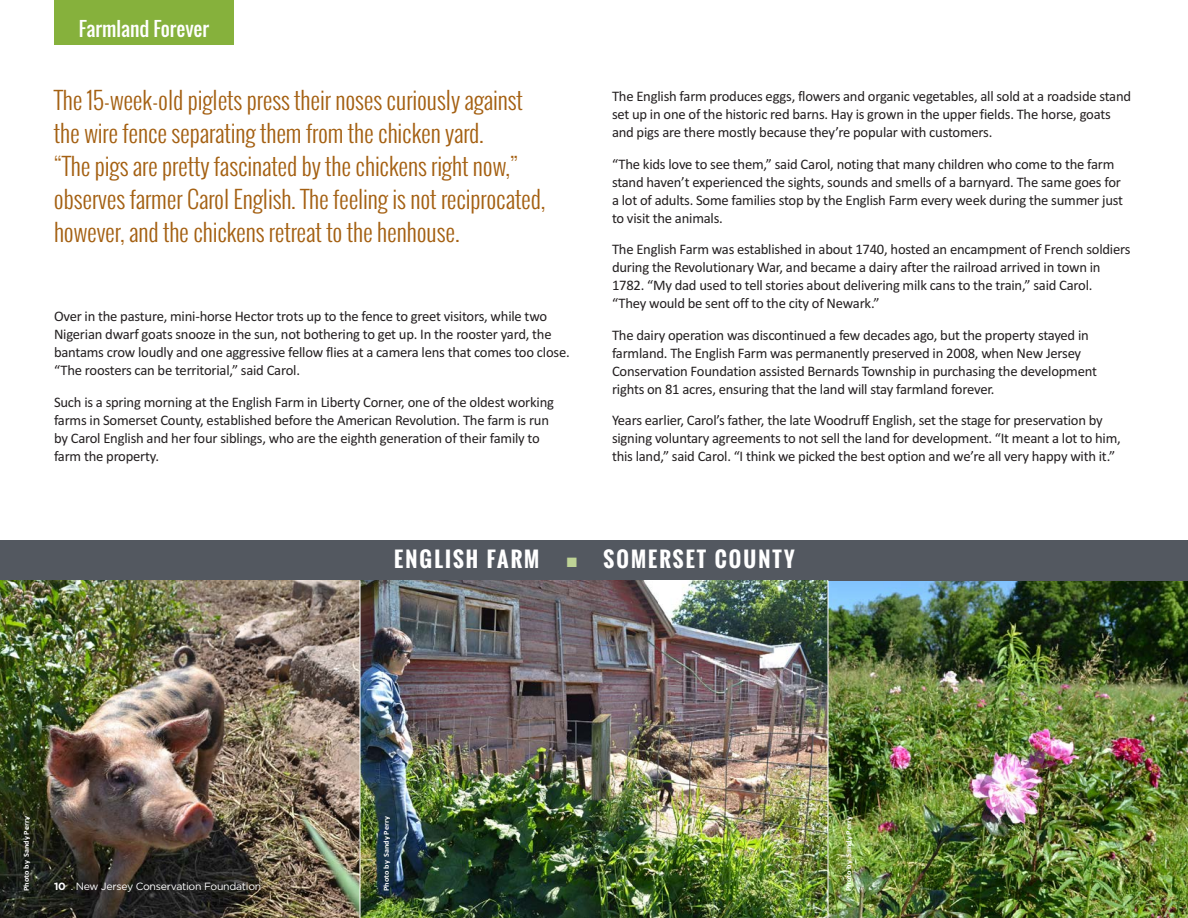
<style>
.page{position:relative;width:1188px;height:918px;background:#fff}
.page>*{position:absolute;margin:0;border:0;box-sizing:border-box;transform-origin:0 0}
.t1{font:300 24px/33px "Oswald";letter-spacing:-.005em;color:#a46012}
.t2{font:700 21px "Oswald";letter-spacing:.1em;color:#fff}
.t3{font:19.5px "Oswald";color:#fff}
.t4{font:14.7px/18px "Calibri";letter-spacing:-.015em;color:#231f20}
.t5{font:10.5px "Gotham";letter-spacing:-.025em;color:#fff}
.t6{font:700 7.5px "Calibri";color:#fff;scale:1.09 1}
.s1{color:#bed396}
.s2{font-weight:700}
</style>
<div class="page">
<img style="left:0;top:580px;width:1188px;height:338px">
<div style="left:0;top:540px;width:1188px;height:40px;background:#535860"></div>
<hr style="left:828px;top:580px;width:1px;height:338px;background:#fff">
<hr style="left:360px;top:580px;width:1px;height:338px;background:#fff">
<div style="left:54px;top:0;width:180px;height:45px;background:#86b13c"></div>
<p class="t3" style="left:79px;top:20px;width:132px">Farmland Forever</p>
<p class="t1" style="left:54px;top:85px;width:493px">The 15-week-old piglets press their noses curiously against the wire fence separating them from the chicken yard.<br>“The pigs are pretty fascinated by the chickens right now,” observes farmer Carol English. The feeling is not reciprocated, however, and the chickens retreat to the henhouse.</p>
<p class="t4" style="left:54px;top:309px;width:517px">Over in the pasture, mini-horse Hector trots up to the fence to greet visitors, while two Nigerian dwarf goats snooze in the sun, not bothering to get up. In the rooster yard, the bantams crow loudly and one aggressive fellow flies at a camera lens that comes too close. “The roosters can be territorial,” said Carol.</p>
<p class="t4" style="left:54px;top:394px;width:502px">Such is a spring morning at the English Farm in Liberty Corner, one of the oldest working farms in Somerset County, established before the American Revolution. The farm is run by Carol English and her four siblings, who are the eighth generation of their family to farm the property.</p>
<p class="t4" style="left:612px;top:88px;width:521px">The English farm produces eggs, flowers and organic vegetables, all sold at a roadside stand set up in one of the historic red barns. Hay is grown in the upper fields. The horse, goats and pigs are there mostly because they’re popular with customers.</p>
<p class="t4" style="left:612px;top:156px;width:513px">“The kids love to see them,” said Carol, noting that many children who come to the farm stand haven’t experienced the sights, sounds and smells of a barnyard. The same goes for a lot of adults. Some families stop by the English Farm every week during the summer just to visit the animals.</p>
<p class="t4" style="left:612px;top:241px;width:520px">The English Farm was established in about 1740, hosted an encampment of French soldiers during the Revolutionary War, and became a dairy after the railroad arrived in town in 1782. “My dad used to tell stories about delivering milk cans to the train,” said Carol. “They would be sent off to the city of Newark.”</p>
<p class="t4" style="left:612px;top:327px;width:487px">The dairy operation was discontinued a few decades ago, but the property stayed in farmland. The English Farm was permanently preserved in 2008, when New Jersey Conservation Foundation assisted Bernards Township in purchasing the development rights on 81 acres, ensuring that the land will stay farmland forever.</p>
<p class="t4" style="left:612px;top:412px;width:510px">Years earlier, Carol’s father, the late Woodruff English, set the stage for preservation by signing voluntary agreements to not sell the land for development. “It meant a lot to him, this land,” said Carol. “I think we picked the best option and we’re all very happy with it.”</p>
<p class="t2" style="left:394px;top:549px;width:147px">ENGLISH FARM</p>
<p class="t2" style="left:567px;top:549px;width:229px"><span class="s1">■</span> SOMERSET COUNTY</p>
<p class="t6" style="left:24px;top:857px;width:39px;rotate:-90deg">Sandy Perry</p>
<p class="t6" style="left:384px;top:891px;width:70px;rotate:-90deg">Photo by Sandy Perry</p>
<p class="t6" style="left:846px;top:891px;width:70px;rotate:-90deg">Photo by Sandy Perry</p>
<p class="t6" style="left:24px;top:891px;width:30px;rotate:-90deg">Photo by</p>
<p class="t5" style="left:54px;top:883px;width:209px"><span class="s2">10</span> . New Jersey Conservation Foundation</p>
</div>
